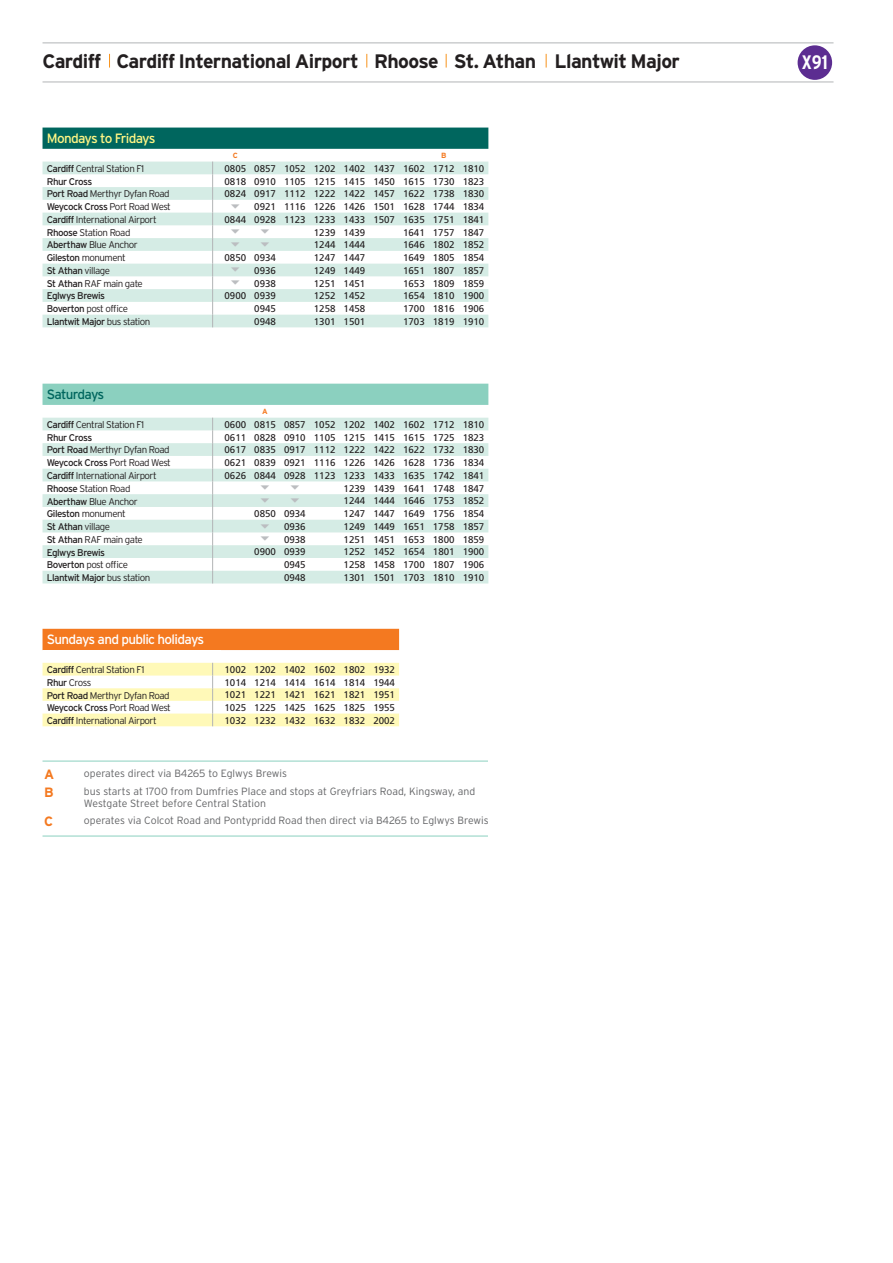
<style>
.page{position:relative;width:893px;height:1263px;background:#fff}
.page>*{position:absolute;margin:0;border:0;box-sizing:border-box;transform-origin:0 0}
.t1{font:700 19.5px "Interstate";letter-spacing:-.03em;color:#231f20}
.t2{font:700 condensed 19.5px "Interstate";color:#fff}
.t3{font:13.5px "Interstate";letter-spacing:-.05em;color:#fff}
.t4{font:13.5px "Interstate";letter-spacing:-.05em;color:#fff685}
.t5{font:13.5px "Interstate";letter-spacing:-.06em;color:#00665e}
.t6{font:700 13.5px/18px "Interstate";color:#f47920}
.t7{font:300 10.5px/18.3px "Interstate";color:#636466}
.t8{font:9.75px "Frutiger";color:#231f20}
.t9{font:300 9.75px "Interstate";letter-spacing:-.05em;color:#231f20}
.t10{font:9.75px "Interstate";letter-spacing:-.05em;color:#231f20}
.t11{font:9.75px "Newspaper Pi BT";color:#bbbdc0}
.t12{font:700 7.5px "Interstate";color:#f47920}
.s1{font-weight:400}
.s2{font-weight:300}
.s3{font-family:"Newspaper Pi BT";color:#bbbdc0}
</style>
<div class="page">
<div style="left:43px;top:128px;width:445px;height:21px;background:#00665e"></div>
<svg style="left:43px;top:162px;width:445px;height:165px;fill:#d9eee7"></svg>
<svg style="left:212px;top:162px;width:1px;height:165px"></svg>
<div style="left:43px;top:384px;width:445px;height:21px;background:#8bd0bf"></div>
<svg style="left:43px;top:418px;width:445px;height:166px;fill:#d7ede6"></svg>
<svg style="left:212px;top:418px;width:1px;height:166px"></svg>
<div style="left:43px;top:629px;width:356px;height:21px;background:#f47920"></div>
<svg style="left:43px;top:663px;width:356px;height:63px"></svg>
<hr style="left:43px;top:761px;width:445px;height:1px;background:#8bd0bf">
<hr style="left:43px;top:836px;width:445px;height:1px;background:#8bd0bf">
<svg style="left:109px;top:54px;width:1px;height:14px"></svg>
<hr style="left:43px;top:43px;width:790px;height:1px;background:#b2b4b6">
<hr style="left:43px;top:82px;width:790px;height:1px;background:#b2b4b6">
<div style="left:797px;top:45px;width:35px;height:35px;background:#5c2d91;border-radius:50%"></div>
<svg style="left:366px;top:54px;width:1px;height:14px"></svg>
<svg style="left:546px;top:54px;width:1px;height:14px"></svg>
<svg style="left:446px;top:54px;width:1px;height:14px"></svg>
<h1 class="t1" style="left:43px;top:53px;width:639px">Cardiff Cardiff International Airport Rhoose St. Athan Llantwit Major</h1>
<h1 class="t2" style="left:802px;top:55px;width:28px">X91</h1>
<h2 class="t4" style="left:47px;top:133px;width:110px">Mondays to Fridays</h2>
<p class="t12" style="left:233px;top:153px;width:7px">C</p>
<p class="t12" style="left:441px;top:153px;width:7px">B</p>
<p class="t9" style="left:47px;top:165px;width:99px"><span class="s1">Cardiff</span> Central Station F1</p>
<p class="t8" style="left:224px;top:164px;width:261px">0805 0857 1052 1202 1402 1437 1602 1712 1810</p>
<p class="t10" style="left:47px;top:178px;width:47px">Rhur Cross</p>
<p class="t8" style="left:224px;top:177px;width:261px">0818 0910 1105 1215 1415 1450 1615 1730 1823</p>
<p class="t9" style="left:47px;top:190px;width:124px"><span class="s1">Port Road</span> Merthyr Dyfan Road</p>
<p class="t8" style="left:224px;top:190px;width:261px">0824 0917 1112 1222 1422 1457 1622 1738 1830</p>
<p class="t10" style="left:47px;top:203px;width:126px">Weycock Cross <span class="s2">Port Road West</span></p>
<p class="t8" style="left:230px;top:203px;width:255px"><span class="s3">-</span> 0921 1116 1226 1426 1501 1628 1744 1834</p>
<p class="t9" style="left:47px;top:216px;width:112px"><span class="s1">Cardiff</span> International Airport</p>
<p class="t8" style="left:224px;top:215px;width:261px">0844 0928 1123 1233 1433 1507 1635 1751 1841</p>
<p class="t9" style="left:47px;top:229px;width:85px"><span class="s1">Rhoose</span> Station Road</p>
<p class="t11" style="left:230px;top:226px;width:41px">- -</p>
<p class="t8" style="left:314px;top:228px;width:53px">1239 1439</p>
<p class="t8" style="left:403px;top:228px;width:83px">1641 1757 1847</p>
<p class="t9" style="left:47px;top:241px;width:93px"><span class="s1">Aberthaw</span> Blue Anchor</p>
<p class="t11" style="left:230px;top:239px;width:41px">- -</p>
<p class="t8" style="left:314px;top:241px;width:53px">1244 1444</p>
<p class="t8" style="left:403px;top:241px;width:83px">1646 1802 1852</p>
<p class="t10" style="left:47px;top:254px;width:81px">Gileston <span class="s2">monument</span></p>
<p class="t8" style="left:224px;top:254px;width:53px">0850 0934</p>
<p class="t8" style="left:314px;top:254px;width:53px">1247 1447</p>
<p class="t8" style="left:403px;top:254px;width:83px">1649 1805 1854</p>
<p class="t10" style="left:47px;top:267px;width:65px">St Athan <span class="s2">village</span></p>
<p class="t8" style="left:230px;top:266px;width:47px"><span class="s3">-</span> 0936</p>
<p class="t8" style="left:314px;top:266px;width:53px">1249 1449</p>
<p class="t8" style="left:403px;top:266px;width:83px">1651 1807 1857</p>
<p class="t9" style="left:47px;top:280px;width:98px"><span class="s1">St Athan</span> RAF main gate</p>
<p class="t8" style="left:230px;top:279px;width:47px"><span class="s3">-</span> 0938</p>
<p class="t8" style="left:314px;top:279px;width:53px">1251 1451</p>
<p class="t8" style="left:403px;top:279px;width:83px">1653 1809 1859</p>
<p class="t10" style="left:47px;top:292px;width:60px">Eglwys Brewis</p>
<p class="t8" style="left:224px;top:292px;width:53px">0900 0939</p>
<p class="t8" style="left:314px;top:292px;width:53px">1252 1452</p>
<p class="t8" style="left:403px;top:292px;width:83px">1654 1810 1900</p>
<p class="t9" style="left:47px;top:305px;width:83px"><span class="s1">Boverton</span> post office</p>
<p class="t8" style="left:254px;top:305px;width:23px">0945</p>
<p class="t8" style="left:314px;top:305px;width:53px">1258 1458</p>
<p class="t8" style="left:403px;top:305px;width:83px">1700 1816 1906</p>
<p class="t10" style="left:47px;top:318px;width:105px">Llantwit Major <span class="s2">bus station</span></p>
<p class="t8" style="left:254px;top:318px;width:23px">0948</p>
<p class="t8" style="left:314px;top:318px;width:53px">1301 1501</p>
<p class="t8" style="left:403px;top:318px;width:83px">1703 1819 1910</p>
<h2 class="t5" style="left:47px;top:389px;width:59px">Saturdays</h2>
<p class="t12" style="left:262px;top:409px;width:7px">A</p>
<p class="t9" style="left:47px;top:421px;width:99px"><span class="s1">Cardiff</span> Central Station F1</p>
<p class="t8" style="left:224px;top:421px;width:261px">0600 0815 0857 1052 1202 1402 1602 1712 1810</p>
<p class="t10" style="left:47px;top:434px;width:47px">Rhur Cross</p>
<p class="t8" style="left:224px;top:433px;width:261px">0611 0828 0910 1105 1215 1415 1615 1725 1823</p>
<p class="t9" style="left:47px;top:446px;width:124px"><span class="s1">Port Road</span> Merthyr Dyfan Road</p>
<p class="t8" style="left:224px;top:446px;width:261px">0617 0835 0917 1112 1222 1422 1622 1732 1830</p>
<p class="t10" style="left:47px;top:459px;width:126px">Weycock Cross <span class="s2">Port Road West</span></p>
<p class="t8" style="left:224px;top:459px;width:261px">0621 0839 0921 1116 1226 1426 1628 1736 1834</p>
<p class="t9" style="left:47px;top:472px;width:112px"><span class="s1">Cardiff</span> International Airport</p>
<p class="t8" style="left:224px;top:472px;width:261px">0626 0844 0928 1123 1233 1433 1635 1742 1841</p>
<p class="t9" style="left:47px;top:485px;width:85px"><span class="s1">Rhoose</span> Station Road</p>
<p class="t11" style="left:260px;top:482px;width:41px">- -</p>
<p class="t8" style="left:344px;top:484px;width:142px">1239 1439 1641 1748 1847</p>
<p class="t9" style="left:47px;top:497px;width:93px"><span class="s1">Aberthaw</span> Blue Anchor</p>
<p class="t11" style="left:260px;top:495px;width:41px">- -</p>
<p class="t8" style="left:344px;top:497px;width:142px">1244 1444 1646 1753 1852</p>
<p class="t10" style="left:47px;top:510px;width:81px">Gileston <span class="s2">monument</span></p>
<p class="t8" style="left:254px;top:510px;width:53px">0850 0934</p>
<p class="t8" style="left:344px;top:510px;width:142px">1247 1447 1649 1756 1854</p>
<p class="t10" style="left:47px;top:523px;width:65px">St Athan <span class="s2">village</span></p>
<p class="t8" style="left:260px;top:523px;width:47px"><span class="s3">-</span> 0936</p>
<p class="t8" style="left:344px;top:523px;width:142px">1249 1449 1651 1758 1857</p>
<p class="t9" style="left:47px;top:536px;width:98px"><span class="s1">St Athan</span> RAF main gate</p>
<p class="t8" style="left:260px;top:535px;width:47px"><span class="s3">-</span> 0938</p>
<p class="t8" style="left:344px;top:535px;width:142px">1251 1451 1653 1800 1859</p>
<p class="t10" style="left:47px;top:548px;width:60px">Eglwys Brewis</p>
<p class="t8" style="left:254px;top:548px;width:53px">0900 0939</p>
<p class="t8" style="left:344px;top:548px;width:142px">1252 1452 1654 1801 1900</p>
<p class="t9" style="left:47px;top:561px;width:83px"><span class="s1">Boverton</span> post office</p>
<p class="t8" style="left:284px;top:561px;width:23px">0945</p>
<p class="t8" style="left:344px;top:561px;width:142px">1258 1458 1700 1807 1906</p>
<p class="t10" style="left:47px;top:574px;width:105px">Llantwit Major <span class="s2">bus station</span></p>
<p class="t8" style="left:284px;top:574px;width:23px">0948</p>
<p class="t8" style="left:344px;top:574px;width:142px">1301 1501 1703 1810 1910</p>
<h2 class="t3" style="left:47px;top:634px;width:159px">Sundays and public holidays</h2>
<p class="t9" style="left:47px;top:666px;width:99px"><span class="s1">Cardiff</span> Central Station F1</p>
<p class="t8" style="left:224px;top:666px;width:172px">1002 1202 1402 1602 1802 1932</p>
<p class="t9" style="left:47px;top:679px;width:46px"><span class="s1">Rhur</span> Cross</p>
<p class="t8" style="left:224px;top:678px;width:172px">1014 1214 1414 1614 1814 1944</p>
<p class="t9" style="left:47px;top:691px;width:124px"><span class="s1">Port Road</span> Merthyr Dyfan Road</p>
<p class="t8" style="left:224px;top:691px;width:172px">1021 1221 1421 1621 1821 1951</p>
<p class="t10" style="left:47px;top:704px;width:126px">Weycock Cross <span class="s2">Port Road West</span></p>
<p class="t8" style="left:224px;top:704px;width:172px">1025 1225 1425 1625 1825 1955</p>
<p class="t9" style="left:47px;top:717px;width:112px"><span class="s1">Cardiff</span> International Airport</p>
<p class="t8" style="left:224px;top:716px;width:172px">1032 1232 1432 1632 1832 2002</p>
<h2 class="t6" style="left:44px;top:767px;width:12px">A<br>B</h2>
<p class="t7" style="left:84px;top:765px;width:393px">operates direct via B4265 to Eglwys Brewis<br>bus starts at 1700 from Dumfries Place and stops at Greyfriars Road, Kingsway, and</p>
<p class="t7" style="left:84px;top:795px;width:184px">Westgate Street before Central Station</p>
<h2 class="t6" style="left:44px;top:813px;width:11px">C</h2>
<p class="t7" style="left:84px;top:812px;width:406px">operates via Colcot Road and Pontypridd Road then direct via B4265 to Eglwys Brewis</p>
</div>
